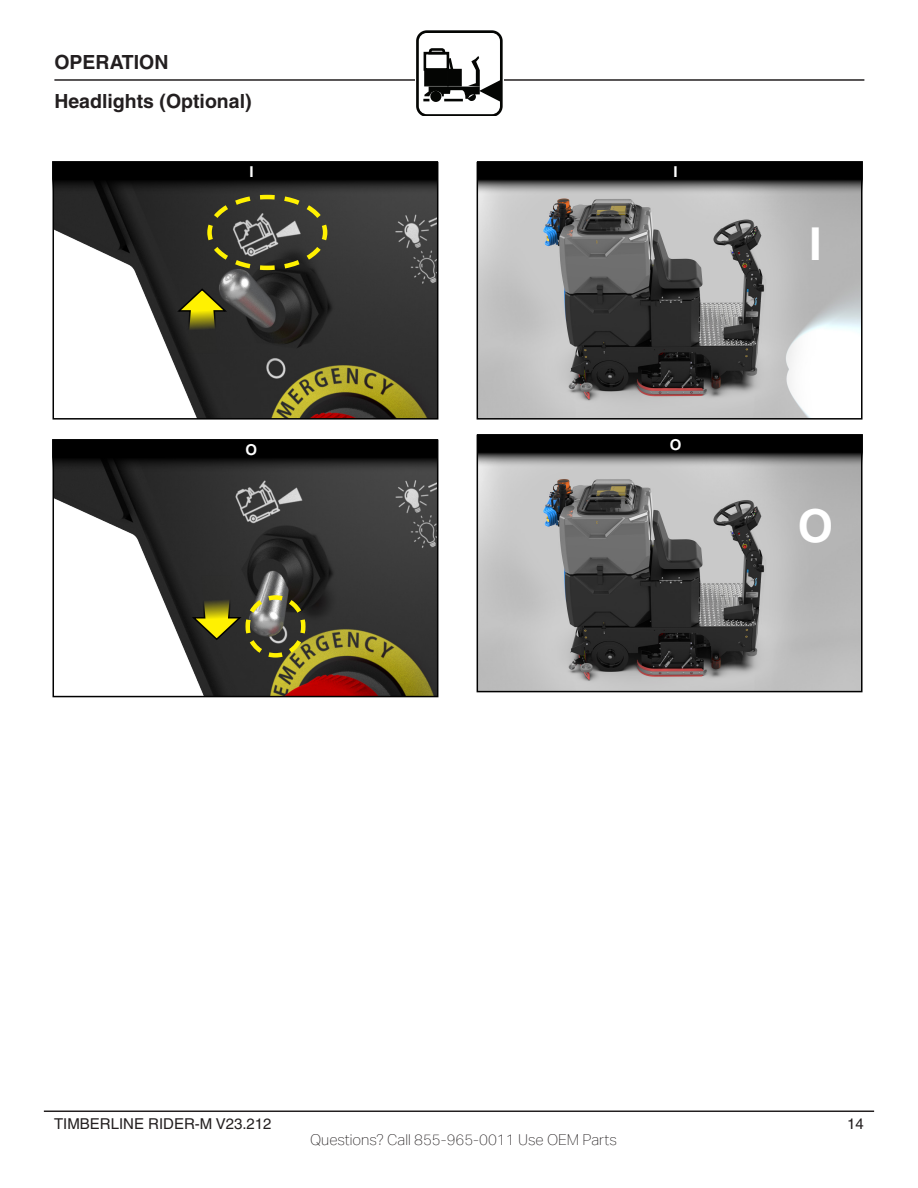
<style>
.page{position:relative;width:918px;height:1188px;background:#fff}
.page>*{position:absolute;margin:0;border:0;box-sizing:border-box;transform-origin:0 0}
.Basic{font:700 45.45px "Helvetica";color:#fff}
.Sub_Header{font:700 19.5px "Helvetica";color:#231f20}
.t1{font:100 15px "Aktiv Grotesk";color:#231f20}
.t2{font:15px "Helvetica";color:#231f20}
.Basic-2{font:700 15px "Helvetica";color:#fff}
</style>
<div class="page">
<hr style="left:44px;top:1111px;width:830px;height:1px;background:#231f20">
<hr style="left:54px;top:79px;width:810px;height:2px;background:#231f20">
<svg style="left:415px;top:37px;width:88px;height:73px"></svg>
<svg style="left:417px;top:30px;width:85px;height:86px"></svg>
<img style="left:480px;top:468px;width:380px;height:221px">
<div style="left:477px;top:435px;width:386px;height:257px;border:2px solid #000"></div>
<img style="left:56px;top:195px;width:379px;height:222px">
<div style="left:53px;top:162px;width:385px;height:258px;border:2px solid #000"></div>
<img style="left:56px;top:473px;width:379px;height:221px">
<div style="left:53px;top:440px;width:385px;height:257px;border:2px solid #000"></div>
<img style="left:480px;top:195px;width:380px;height:222px">
<div style="left:477px;top:162px;width:386px;height:258px;border:2px solid #000"></div>
<svg style="left:477px;top:435px;width:386px;height:33px;background:#3e3e3e"></svg>
<svg style="left:53px;top:162px;width:385px;height:33px;background:#0f0f0f"></svg>
<svg style="left:53px;top:440px;width:385px;height:33px;background:#101010"></svg>
<svg style="left:477px;top:162px;width:386px;height:33px;background:#3d3d3d"></svg>
<svg style="left:205px;top:193px;width:125px;height:79px;background:#4e4d3a"></svg>
<svg style="left:176px;top:287px;width:53px;height:68px;background:#4f4c20"></svg>
<svg style="left:190px;top:574px;width:118px;height:86px;background:#545235"></svg>
<p class="Sub_Header" style="left:54px;top:50px;width:116px">OPERATION</p>
<p class="Sub_Header" style="left:54px;top:89px;width:199px">Headlights (Optional)</p>
<p class="Basic-2" style="left:249px;top:163px;width:6px">I</p>
<p class="Basic-2" style="left:246px;top:440px;width:13px">O</p>
<p class="Basic-2" style="left:673px;top:163px;width:6px">I</p>
<p class="Basic-2" style="left:670px;top:435px;width:13px">O</p>
<p class="Basic" style="left:809px;top:217px;width:14px">I</p>
<p class="Basic" style="left:798px;top:498px;width:37px">O</p>
<p class="t2" style="left:54px;top:1115px;width:219px">TIMBERLINE RIDER-M V23.212</p>
<p class="t2" style="left:847px;top:1115px;width:18px">14</p>
<p class="t1" style="left:310px;top:1131px;width:308px">Questions? Call 855-965-0011 Use OEM Parts</p>
</div>
